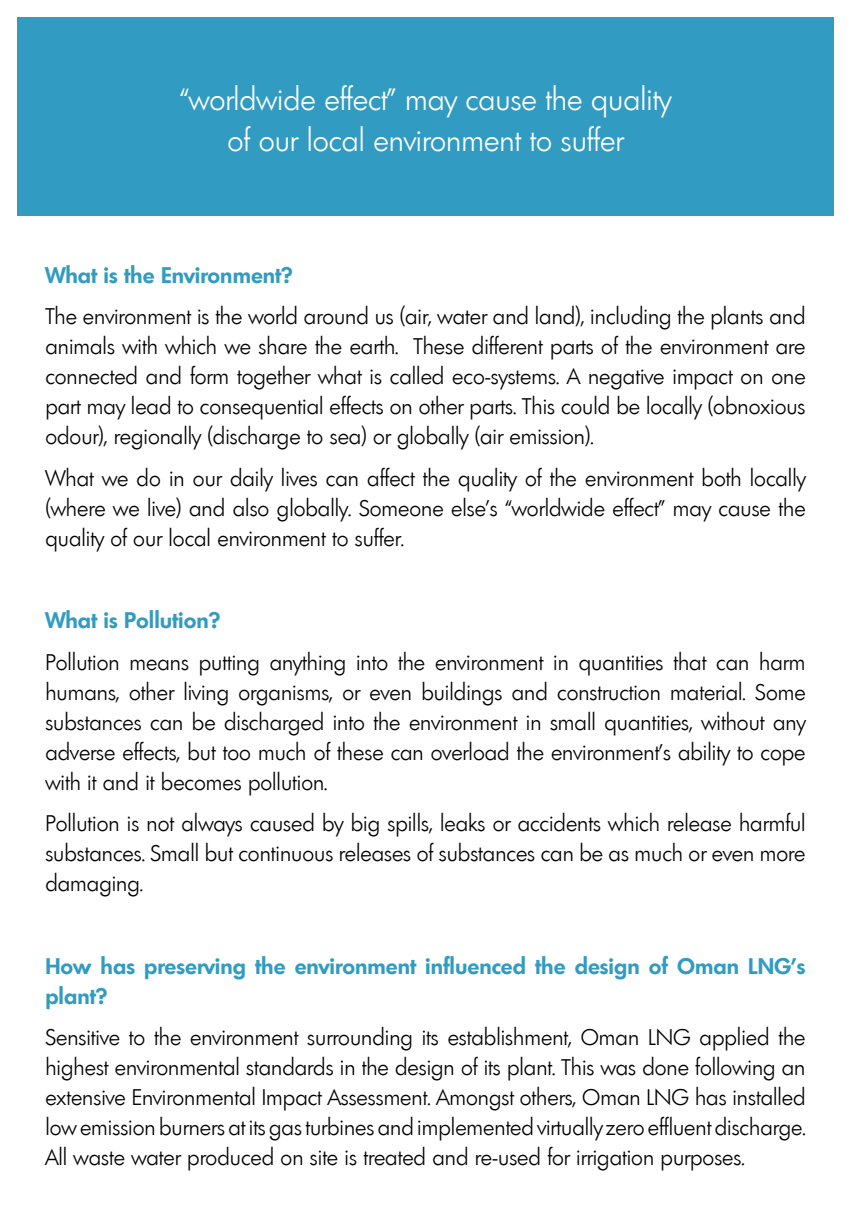
<style>
.page{position:relative;width:851px;height:1219px;background:#fff}
.page>*{position:absolute;margin:0;border:0;box-sizing:border-box;transform-origin:0 0}
.t1{font:300 30px/41.4px "Limerick";color:#fff;text-align:center}
.t2{font:300 22px/30px "Limerick";color:#000;text-align:justify}
.t3{font:600 22px/30px "Limerick";color:#319bc1}
</style>
<div class="page">
<div style="left:17px;top:17px;width:816px;height:198px;background:#319bc1"></div>
<h1 class="t1" style="left:180px;top:79px;width:493px">“worldwide effect” may cause the quality of our local environment to suffer</h1>
<p class="t3" style="left:45px;top:260px;width:249px">What is the Environment?</p>
<p class="t2" style="left:45px;top:301px;width:761px">The environment is the world around us (air, water and land), including the plants and animals with which we share the earth. These different parts of the environment are connected and form together what is called eco-systems. A negative impact on one part may lead to consequential effects on other parts. This could be locally (obnoxious odour), regionally (discharge to sea) or globally (air emission).</p>
<p class="t2" style="left:45px;top:463px;width:761px">What we do in our daily lives can affect the quality of the environment both locally (where we live) and also globally. Someone else’s “worldwide effect” may cause the quality of our local environment to suffer.</p>
<p class="t3" style="left:45px;top:605px;width:176px">What is Pollution?</p>
<p class="t2" style="left:45px;top:647px;width:761px">Pollution means putting anything into the environment in quantities that can harm humans, other living organisms, or even buildings and construction material. Some substances can be discharged into the environment in small quantities, without any adverse effects, but too much of these can overload the environment’s ability to cope with it and it becomes pollution.</p>
<p class="t2" style="left:45px;top:808px;width:761px">Pollution is not always caused by big spills, leaks or accidents which release harmful substances. Small but continuous releases of substances can be as much or even more damaging.</p>
<p class="t3" style="left:45px;top:950px;width:761px">How has preserving the environment influenced the design of Oman LNG’s plant?</p>
<p class="t2" style="left:45px;top:1022px;width:761px">Sensitive to the environment surrounding its establishment, Oman LNG applied the highest environmental standards in the design of its plant. This was done following an extensive Environmental Impact Assessment. Amongst others, Oman LNG has installed low emission burners at its gas turbines and implemented virtually zero effluent discharge.<br>All waste water produced on site is treated and re-used for irrigation purposes.</p>
</div>
